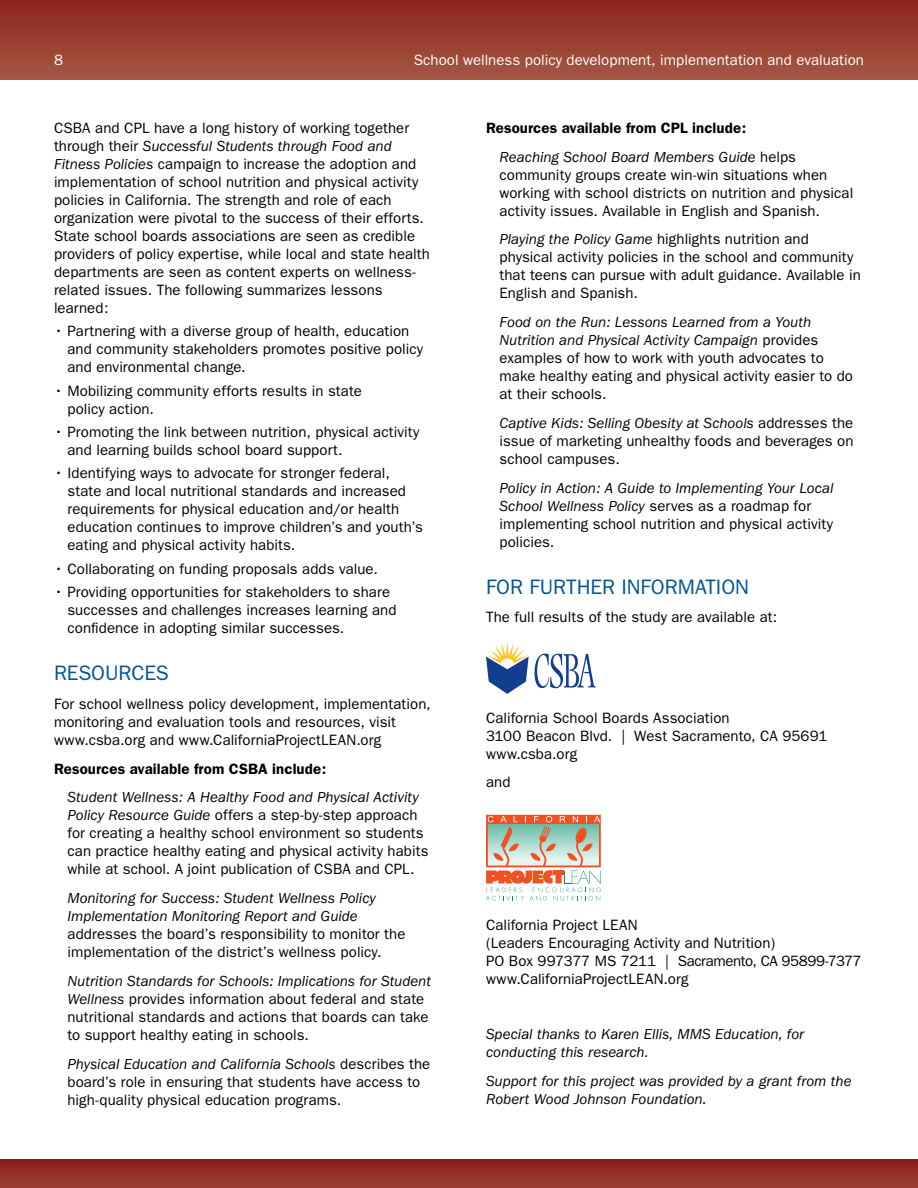
<style>
.page{position:relative;width:918px;height:1188px;background:#fff}
.page>*{position:absolute;margin:0;border:0;box-sizing:border-box;transform-origin:0 0}
.t1{font:21px "Franklin Gothic";color:#005596}
.t2{font:15px/18px "Franklin Gothic";letter-spacing:.005em;color:#000}
.t3{font:italic 15px/18px "Franklin Gothic";color:#000}
.t4{font:600 15px/28.8px "Franklin Gothic";letter-spacing:.005em;color:#000}
.t5{font:15px "Franklin Gothic";letter-spacing:.005em;color:#fff}
.s1{font-style:italic}
.s2{font-weight:400;font-style:italic}
.s3{font-weight:400}
</style>
<div class="page">
<svg style="left:0;top:1159px;width:918px;height:29px;background:#922f26"></svg>
<div style="left:0;top:0;width:918px;height:80px;background:linear-gradient(to bottom,#8d251f,#a45743)"></div>
<svg style="left:535px;top:654px;width:61px;height:34px"></svg>
<svg style="left:486px;top:642px;width:43px;height:52px"></svg>
<div style="left:486px;top:815px;width:115px;height:9px;border:2px solid #f05123"></div>
<svg style="left:486px;top:816px;width:115px;height:85px"></svg>
<p class="t5" style="left:414px;top:52px;width:452px">School wellness policy development, implementation and evaluation</p>
<p class="t2" style="left:54px;top:119px;width:378px">CSBA and CPL have a long history of working together through their <span class="s1">Successful Students through Food and Fitness Policies</span> campaign to increase the adoption and implementation of school nutrition and physical activity policies in California. The strength and role of each organization were pivotal to the success of their efforts.<br>State school boards associations are seen as credible providers of policy expertise, while local and state health departments are seen as content experts on wellness&shy;related issues. The following summarizes lessons learned:</p>
<p class="t2" style="left:68px;top:322px;width:357px;text-indent:-14px">• Partnering with a diverse group of health, education and community stakeholders promotes positive policy and environmental change.</p>
<p class="t2" style="left:68px;top:382px;width:296px;text-indent:-14px">• Mobilizing community efforts results in state policy action.</p>
<p class="t2" style="left:68px;top:423px;width:353px;text-indent:-14px">• Promoting the link between nutrition, physical activity and learning builds school board support.</p>
<p class="t2" style="left:68px;top:464px;width:357px;text-indent:-14px">• Identifying ways to advocate for stronger federal, state and local nutritional standards and increased requirements for physical education and/or health education continues to improve children’s and youth’s eating and physical activity habits.</p>
<p class="t2" style="left:54px;top:560px;width:325px">• Collaborating on funding proposals adds value.</p>
<p class="t2" style="left:68px;top:583px;width:331px;text-indent:-14px">• Providing opportunities for stakeholders to share successes and challenges increases learning and confidence in adopting similar successes.</p>
<h1 class="t1" style="left:54px;top:661px;width:116px">RESOURCES</h1>
<p class="t2" style="left:54px;top:695px;width:378px">For school wellness policy development, implementation, monitoring and evaluation tools and resources, visit www.csba.org and www.CaliforniaProjectLEAN.org</p>
<p class="t4" style="left:54px;top:754px;width:274px">Resources available from CSBA include:</p>
<p class="t2" style="left:68px;top:788px;width:363px"><span class="s1">Student Wellness: A Healthy Food and Physical Activity Policy Resource Guide</span> offers a step-by-step approach for creating a healthy school environment so students can practice healthy eating and physical activity habits while at school. A joint publication of CSBA and CPL.</p>
<p class="t3" style="left:68px;top:889px;width:310px">Monitoring for Success: Student Wellness Policy<br>Implementation Monitoring Report and Guide</p>
<p class="t2" style="left:68px;top:925px;width:340px">addresses the board’s responsibility to monitor the implementation of the district’s wellness policy.</p>
<p class="t2" style="left:68px;top:972px;width:365px"><span class="s1">Nutrition Standards for Schools: Implications for Student Wellness</span> provides information about federal and state nutritional standards and actions that boards can take to support healthy eating in schools.</p>
<p class="t2" style="left:68px;top:1055px;width:364px"><span class="s1">Physical Education and California Schools</span> describes the board’s role in ensuring that students have access to high-quality physical education programs.</p>
<p class="t4" style="left:500px;top:113px;width:298px;text-indent:-14px">Resources available from CPL include:<br><span class="s2">Reaching School Board Members Guide</span> <span class="s3">helps</span></p>
<p class="t2" style="left:500px;top:166px;width:355px">community groups create win-win situations when working with school districts on nutrition and physical activity issues. Available in English and Spanish.</p>
<p class="t2" style="left:500px;top:230px;width:363px"><span class="s1">Playing the Policy Game</span> highlights nutrition and physical activity policies in the school and community that teens can pursue with adult guidance. Available in English and Spanish.</p>
<p class="t2" style="left:500px;top:313px;width:355px"><span class="s1">Food on the Run: Lessons Learned from a Youth Nutrition and Physical Activity Campaign</span> provides examples of how to work with youth advocates to make healthy eating and physical activity easier to do at their schools.</p>
<p class="t2" style="left:500px;top:414px;width:356px;text-align:justify"><span class="s1">Captive Kids: Selling Obesity at Schools</span> addresses the issue of marketing unhealthy foods and beverages on school campuses.</p>
<p class="t2" style="left:500px;top:479px;width:335px"><span class="s1">Policy in Action: A Guide to Implementing Your Local School Wellness Policy</span> serves as a roadmap for implementing school nutrition and physical activity policies.</p>
<h1 class="t1" style="left:486px;top:574px;width:265px">FOR FURTHER INFORMATION</h1>
<p class="t2" style="left:486px;top:608px;width:293px">The full results of the study are available at:</p>
<p class="t2" style="left:486px;top:709px;width:343px">California School Boards Association<br>3100 Beacon Blvd. | West Sacramento, CA 95691 www.csba.org</p>
<p class="t2" style="left:486px;top:774px;width:26px">and</p>
<p class="t2" style="left:486px;top:916px;width:377px">California Project LEAN<br>(Leaders Encouraging Activity and Nutrition)<br>PO Box 997377 MS 7211 | Sacramento, CA 95899-7377 www.CaliforniaProjectLEAN.org</p>
<p class="t3" style="left:486px;top:1026px;width:320px">Special thanks to Karen Ellis, MMS Education, for conducting this research.</p>
<p class="t3" style="left:486px;top:1072px;width:367px">Support for this project was provided by a grant from the<br>Robert Wood Johnson Foundation.</p>
</div>
